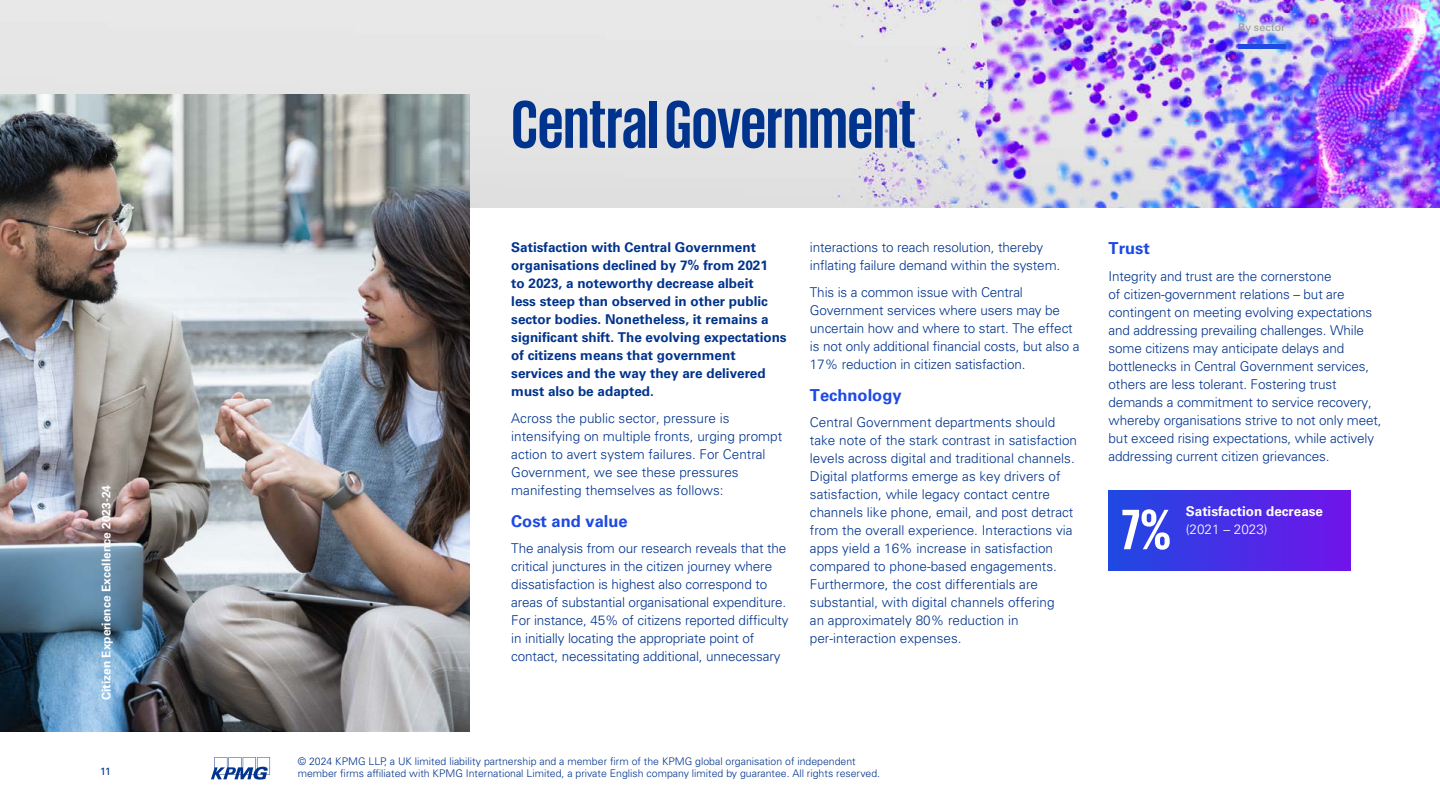
<style>
.page{position:relative;width:1440px;height:810px;background:#fff}
.page>*{position:absolute;margin:0;border:0;box-sizing:border-box;transform-origin:0 0}
.t1{font:700 69px "KPMG";color:#00338d}
.t2{font:700 58.2px "KPMG";color:#fff}
.t3{font:700 16.5px "Univers LT Std";color:#1e49e2}
.t4{font:300 13.5px/18px "Univers LT Std";letter-spacing:-.01em;color:#00338d}
.t5{font:700 13.5px/18px "Univers LT Std";color:#00338d}
.t6{font:700 13.5px "Univers LT Std";color:#fff}
.t7{font:300 13.5px "Univers LT Std";color:#fff}
.t8{font:700 12px "Univers LT Std";color:#fff}
.t9{font:300 10.5px/12.6px "Univers LT Std";color:#00338d}
.t10{font:10.5px "Univers LT Std";letter-spacing:.02em;color:#989898}
.t11{font:10.5px "Univers LT Std";color:#00338d}
</style>
<div class="page">
<img style="left:0;top:0;width:1440px;height:207px">
<img style="left:0;top:95px;width:469px;height:636px">
<div style="left:1108px;top:490px;width:242px;height:81px;background:linear-gradient(to right,#1e49e2,#7114ea)"></div>
<svg style="left:211px;top:757px;width:59px;height:23px"></svg>
<hr style="left:1238px;top:45px;width:47px;height:4px;background:#1e49e2">
<h1 class="t1" style="left:511px;top:90px;width:406px">Central Government</h1>
<p class="t10" style="left:1238px;top:21px;width:49px">By sector</p>
<p class="t8" style="left:99px;top:700px;width:217px;rotate:-90deg">Citizen Experience Excellence 2023-24</p>
<p class="t5" style="left:511px;top:238px;width:277px">Satisfaction with Central Government organisations declined by 7% from 2021<br>to 2023, a noteworthy decrease albeit<br>less steep than observed in other public sector bodies. Nonetheless, it remains a signifcant shift. The evolving expectations of citizens means that government services and the way they are delivered must also be adapted.</p>
<p class="t4" style="left:511px;top:409px;width:272px">Across the public sector, pressure is intensifying on multiple fronts, urging prompt action to avert system failures. For Central Government, we see these pressures manifesting themselves as follows:</p>
<p class="t3" style="left:511px;top:511px;width:118px">Cost and value</p>
<p class="t4" style="left:511px;top:540px;width:279px">The analysis from our research reveals that the critical junctures in the citizen journey where dissatisfaction is highest also correspond to areas of substantial organisational expenditure.<br>For instance, 45% of citizens reported diffculty in initially locating the appropriate point of contact, necessitating additional, unnecessary</p>
<p class="t4" style="left:810px;top:238px;width:252px">interactions to reach resolution, thereby infating failure demand within the system.</p>
<p class="t4" style="left:810px;top:283px;width:271px">This is a common issue with Central Government services where users may be uncertain how and where to start. The effect is not only additional fnancial costs, but also a 17% reduction in citizen satisfaction.</p>
<p class="t3" style="left:810px;top:385px;width:93px">Technology</p>
<p class="t4" style="left:810px;top:414px;width:269px">Central Government departments should take note of the stark contrast in satisfaction levels across digital and traditional channels.<br>Digital platforms emerge as key drivers of satisfaction, while legacy contact centre channels like phone, email, and post detract from the overall experience. Interactions via apps yield a 16% increase in satisfaction compared to phone-based engagements.<br>Furthermore, the cost differentials are substantial, with digital channels offering<br>an approximately 80% reduction in per-interaction expenses.</p>
<p class="t11" style="left:100px;top:765px;width:12px">11</p>
<p class="t9" style="left:298px;top:755px;width:584px">© 2024 KPMG LLP, a UK limited liability partnership and a member firm of the KPMG global organisation of independent member firms affiliated with KPMG International Limited, a private English company limited by guarantee. All rights reserved.</p>
<p class="t3" style="left:1108px;top:239px;width:43px">Trust</p>
<p class="t4" style="left:1108px;top:267px;width:274px">Integrity and trust are the cornerstone<br>of citizen-government relations – but are contingent on meeting evolving expectations and addressing prevailing challenges. While some citizens may anticipate delays and bottlenecks in Central Government services, others are less tolerant. Fostering trust demands a commitment to service recovery, whereby organisations strive to not only meet, but exceed rising expectations, while actively addressing current citizen grievances.</p>
<h2 class="t2" style="left:1121px;top:500px;width:51px">7%</h2>
<p class="t6" style="left:1186px;top:504px;width:139px">Satisfaction decrease</p>
<p class="t7" style="left:1186px;top:522px;width:83px">(2021 – 2023)</p>
</div>
